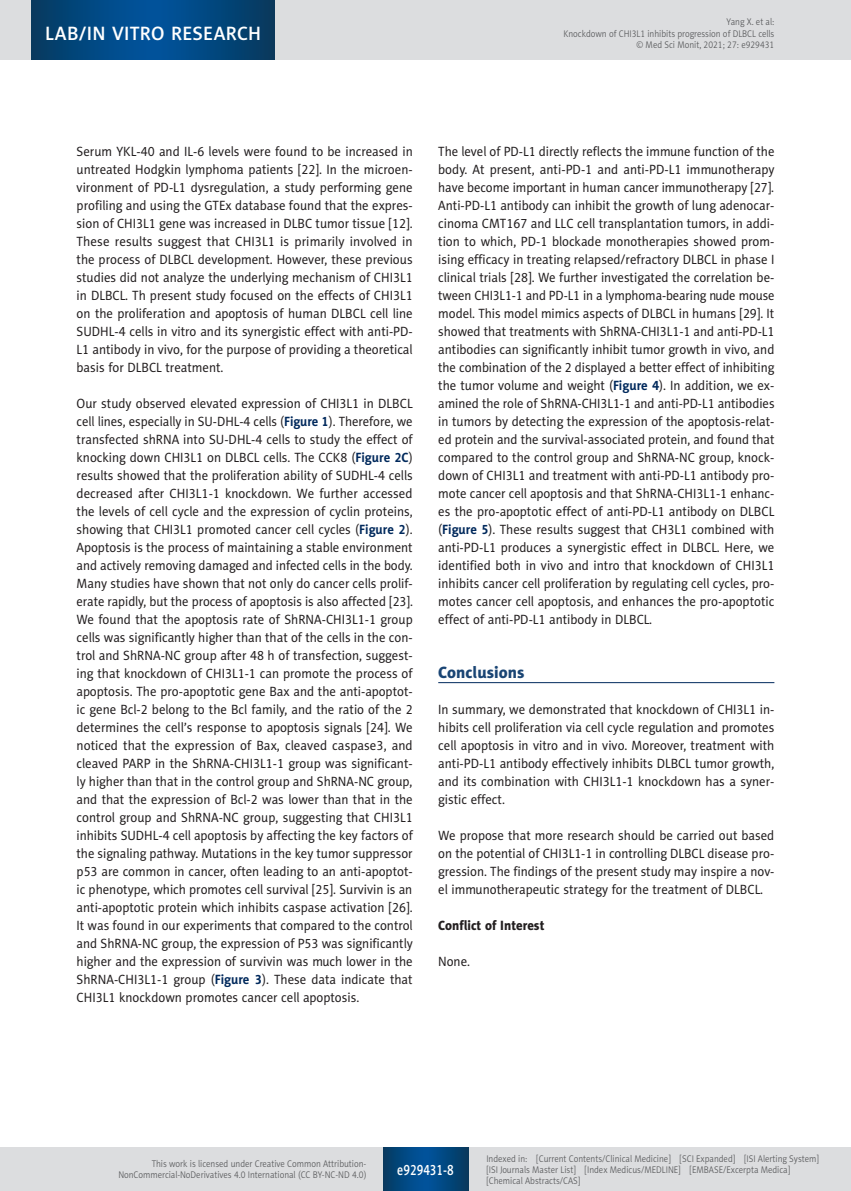
<style>
.page{position:relative;width:851px;height:1191px;background:#fff}
.page>*{position:absolute;margin:0;border:0;box-sizing:border-box;transform-origin:0 0}
.t1{font:19.5px "Naomi Sans EFN Medium";letter-spacing:.015em;color:#fff}
.MSM_Headline_1{font:16.5px "Naomi Sans EFN Heavy";color:#1a4574}
.t2{font:15px "Naomi Sans EFN Medium";color:#fff;scale:.8 1}
.MSM_Body{font:13.5px/18px "Naomi Sans EFN";color:#231f20;text-align:justify;scale:.95 1}
.MSM_Body-2{font:13.5px/18px "Naomi Sans EFN";color:#231f20;text-align:justify;scale:.94 1}
.MSM_Headline_2{font:13.5px "Naomi Sans EFN Heavy";color:#231f20;scale:.95 1}
.t3{font:9.75px/11.2px "Naomi Sans EFN Light";color:#57585a;text-align:right;scale:.9 1}
.s1{font-weight:700;color:#00295c}
</style>
<div class="page">
<hr style="left:438px;top:682px;width:336px;height:1px;background:#00295c">
<div style="left:0;top:1148px;width:850px;height:43px;background:#dcdddf"></div>
<svg style="left:383px;top:1147px;width:85px;height:43px;background:#02477e"></svg>
<div style="left:0;top:0;width:850px;height:60px;background:#dcdddf"></div>
<hr style="left:850px;top:0;width:1px;height:60px;background:#dcdddf">
<svg style="left:32px;top:0;width:242px;height:60px;background:#02477f"></svg>
<h1 class="t1" style="left:45px;top:22px;width:217px">LAB/IN VITRO RESEARCH</h1>
<p class="t3" style="left:563px;top:16px;width:236px">Yang X. et al:<br>Knockdown of CHI3L1 inhibits progression of DLBCL cells © Med Sci Monit, 2021; 27: e929431</p>
<p class="MSM_Body" style="left:77px;top:142px;width:355px">Serum YKL-40 and IL-6 levels were found to be increased in untreated Hodgkin lymphoma patients [22]. In the microen&shy;vironment of PD-L1 dysregulation, a study performing gene profiling and using the GTEx database found that the expres&shy;sion of CHI3L1 gene was increased in DLBC tumor tissue [12].<br>These results suggest that CHI3L1 is primarily involved in the process of DLBCL development. However, these previous studies did not analyze the underlying mechanism of CHI3L1 in DLBCL. Th present study focused on the effects of CHI3L1 on the proliferation and apoptosis of human DLBCL cell line SUDHL-4 cells in vitro and its synergistic effect with anti-PD-L1 antibody in vivo, for the purpose of providing a theoretical basis for DLBCL treatment.</p>
<p class="MSM_Body" style="left:77px;top:394px;width:355px">Our study observed elevated expression of CHI3L1 in DLBCL cell lines, especially in SU-DHL-4 cells (<span class="s1">Figure 1</span>). Therefore, we transfected shRNA into SU-DHL-4 cells to study the effect of knocking down CHI3L1 on DLBCL cells. The CCK8 (<span class="s1">Figure 2C</span>) results showed that the proliferation ability of SUDHL-4 cells decreased after CHI3L1-1 knockdown. We further accessed the levels of cell cycle and the expression of cyclin proteins, showing that CHI3L1 promoted cancer cell cycles (<span class="s1">Figure 2</span>).<br>Apoptosis is the process of maintaining a stable environment and actively removing damaged and infected cells in the body.<br>Many studies have shown that not only do cancer cells prolif&shy;erate rapidly, but the process of apoptosis is also affected [23].<br>We found that the apoptosis rate of ShRNA-CHI3L1-1 group cells was significantly higher than that of the cells in the con&shy;trol and ShRNA-NC group after 48 h of transfection, suggest&shy;ing that knockdown of CHI3L1-1 can promote the process of apoptosis. The pro-apoptotic gene Bax and the anti-apoptot&shy;ic gene Bcl-2 belong to the Bcl family, and the ratio of the 2 determines the cell’s response to apoptosis signals [24]. We noticed that the expression of Bax, cleaved caspase3, and cleaved PARP in the ShRNA-CHI3L1-1 group was significant&shy;ly higher than that in the control group and ShRNA-NC group, and that the expression of Bcl-2 was lower than that in the control group and ShRNA-NC group, suggesting that CHI3L1 inhibits SUDHL-4 cell apoptosis by affecting the key factors of the signaling pathway. Mutations in the key tumor suppressor p53 are common in cancer, often leading to an anti-apoptot&shy;ic phenotype, which promotes cell survival [25]. Survivin is an anti-apoptotic protein which inhibits caspase activation [26].<br>It was found in our experiments that compared to the control and ShRNA-NC group, the expression of P53 was significantly higher and the expression of survivin was much lower in the ShRNA-CHI3L1-1 group (<span class="s1">Figure 3</span>). These data indicate that CHI3L1 knockdown promotes cancer cell apoptosis.</p>
<p class="MSM_Body-2" style="left:438px;top:142px;width:359px">The level of PD-L1 directly reflects the immune function of the body. At present, anti-PD-1 and anti-PD-L1 immunotherapy have become important in human cancer immunotherapy [27].<br>Anti-PD-L1 antibody can inhibit the growth of lung adenocar&shy;cinoma CMT167 and LLC cell transplantation tumors, in addi&shy;tion to which, PD-1 blockade monotherapies showed prom&shy;ising efficacy in treating relapsed/refractory DLBCL in phase I clinical trials [28]. We further investigated the correlation be&shy;tween CHI3L1-1 and PD-L1 in a lymphoma-bearing nude mouse model. This model mimics aspects of DLBCL in humans [29]. It showed that treatments with ShRNA-CHI3L1-1 and anti-PD-L1 antibodies can significantly inhibit tumor growth in vivo, and the combination of the 2 displayed a better effect of inhibiting the tumor volume and weight (<span class="s1">Figure 4</span>). In addition, we ex&shy;amined the role of ShRNA-CHI3L1-1 and anti-PD-L1 antibodies in tumors by detecting the expression of the apoptosis-relat&shy;ed protein and the survival-associated protein, and found that compared to the control group and ShRNA-NC group, knock&shy;down of CHI3L1 and treatment with anti-PD-L1 antibody pro&shy;mote cancer cell apoptosis and that ShRNA-CHI3L1-1 enhanc&shy;es the pro-apoptotic effect of anti-PD-L1 antibody on DLBCL (<span class="s1">Figure 5</span>). These results suggest that CH3L1 combined with anti-PD-L1 produces a synergistic effect in DLBCL. Here, we identified both in vivo and intro that knockdown of CHI3L1 inhibits cancer cell proliferation by regulating cell cycles, pro&shy;motes cancer cell apoptosis, and enhances the pro-apoptotic effect of anti-PD-L1 antibody in DLBCL.</p>
<p class="MSM_Headline_1" style="left:438px;top:662px;width:88px">Conclusions</p>
<p class="MSM_Body" style="left:438px;top:700px;width:355px">In summary, we demonstrated that knockdown of CHI3L1 in&shy;hibits cell proliferation via cell cycle regulation and promotes cell apoptosis in vitro and in vivo. Moreover, treatment with anti-PD-L1 antibody effectively inhibits DLBCL tumor growth, and its combination with CHI3L1-1 knockdown has a syner&shy;gistic effect.</p>
<p class="MSM_Body" style="left:438px;top:826px;width:355px">We propose that more research should be carried out based on the potential of CHI3L1-1 in controlling DLBCL disease pro&shy;gression. The findings of the present study may inspire a nov&shy;el immunotherapeutic strategy for the treatment of DLBCL.</p>
<p class="MSM_Headline_2" style="left:438px;top:917px;width:113px">Conflict of Interest</p>
<p class="MSM_Body" style="left:438px;top:952px;width:35px">None.</p>
<p class="t3" style="left:118px;top:1158px;width:277px">This work is licensed under Creative Common Attribution-<br>NonCommercial-NoDerivatives 4.0 International (CC BY-NC-ND 4.0)</p>
<p class="t2" style="left:397px;top:1160px;width:72px">e929431-8</p>
<p class="t3" style="left:486px;top:1152px;width:371px;text-align:left">Indexed in: [Current Contents/Clinical Medicine] [SCI Expanded] [ISI Alerting System] [ISI Journals Master List] [Index Medicus/MEDLINE] [EMBASE/Excerpta Medica] [Chemical Abstracts/CAS]</p>
</div>
